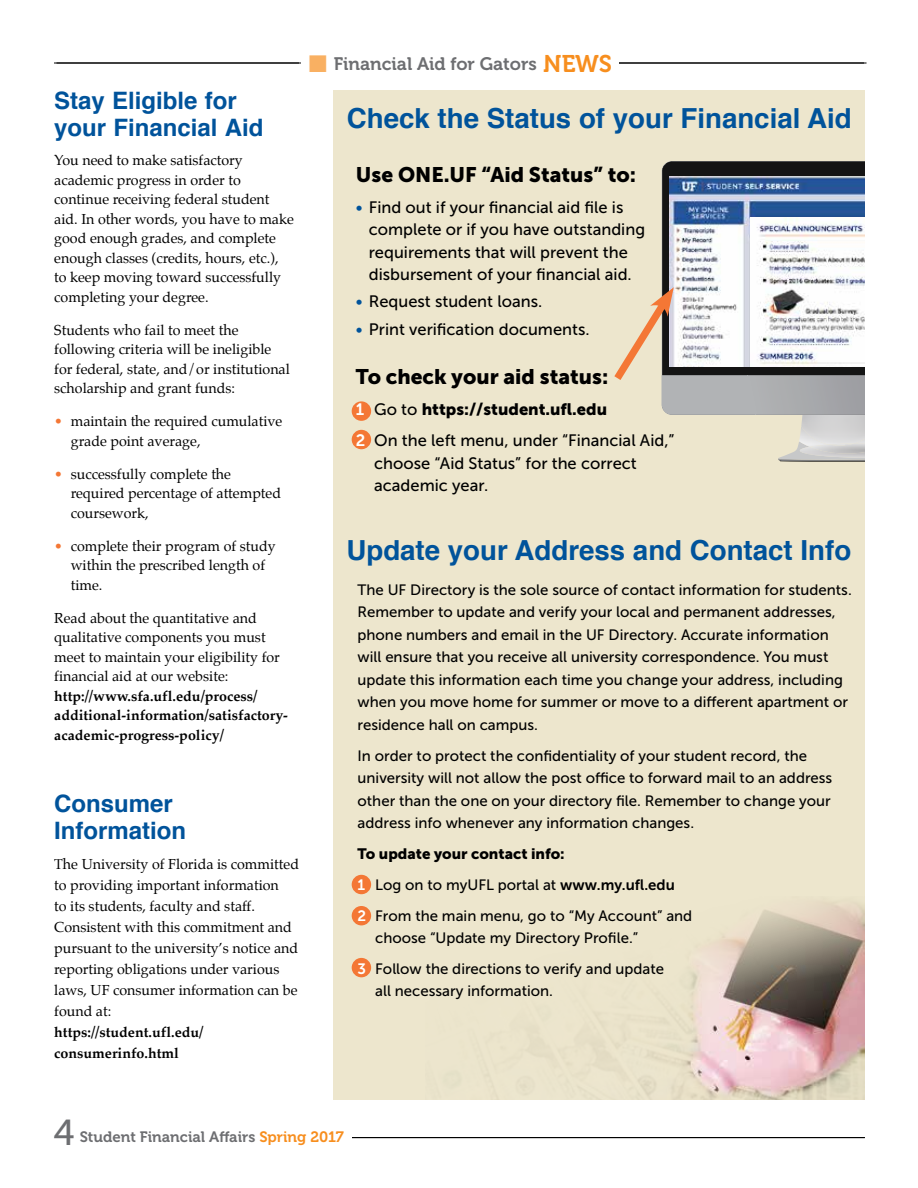
<style>
.page{position:relative;width:918px;height:1188px;background:#fff}
.page>*{position:absolute;margin:0;border:0;box-sizing:border-box;transform-origin:0 0}
.t1{font:36px "Museo Slab 500";color:#6d6e71}
.t2{font:700 27.6px "Helvetica";color:#00539b}
.t3{font:700 24px/27px "Helvetica";color:#00539b}
.t4{font:21px "Museo Sans 900";color:#000}
.t5{font:18px "Museo 700";color:#6d6e71}
.t6{font:16.5px/22.5px "Museo Sans 500";color:#000}
.t7{font:16.5px "Museo Sans 900";color:#000}
.t8{font:15px/22.5px "Museo Sans 500";color:#000}
.t9{font:15px "Museo 700";color:#6d6e71}
.t10{font:15px "Museo Sans 900";color:#000}
.t11{font:14.25px/19.5px "Palatino";color:#000}
.t12{font:700 14.25px/19.5px "Palatino";color:#000}
.s1{color:#f47735}
.s2{font-size:24px;color:#f78e1e}
.s3{color:#f9b062}
.s4{color:#00539b}
.s5{font-family:"Museo Sans 700";color:#fff}
.s6{font-family:"Museo Sans 500"}
.s7{font-family:"Museo Sans 700"}
.s8{color:#f78e1e}
</style>
<div class="page">
<hr style="left:54px;top:63px;width:810px;height:1px;background:#000">
<hr style="left:57px;top:63px;width:810px;height:1px;background:#000">
<div style="left:302px;top:52px;width:317px;height:31px;background:#fff"></div>
<hr style="left:55px;top:1137px;width:810px;height:1px;background:#000">
<div style="left:55px;top:1125px;width:297px;height:63px;background:#fff"></div>
<div style="left:333px;top:90px;width:532px;height:1009px;background:#ede6cd"></div>
<img style="left:459px;top:902px;width:406px;height:197px">
<svg style="left:779px;top:443px;width:86px;height:19px"></svg>
<img style="left:778px;top:458px;width:87px;height:2px">
<img style="left:799px;top:433px;width:11px;height:14px">
<img style="left:801px;top:415px;width:64px;height:30px">
<img style="left:800px;top:447px;width:65px;height:11px">
<img style="left:810px;top:443px;width:55px;height:11px">
<img style="left:829px;top:443px;width:26px;height:3px">
<svg style="left:662px;top:162px;width:203px;height:125px;background:#242425"></svg>
<img style="left:670px;top:177px;width:195px;height:110px">
<img style="left:750px;top:218px;width:115px;height:69px">
<svg style="left:614px;top:287px;width:251px;height:128px"></svg>
<div style="left:352px;top:875px;width:19px;height:19px;background:#f47735;border-radius:50%"></div>
<div style="left:352px;top:906px;width:19px;height:19px;background:#f47735;border-radius:50%"></div>
<div style="left:352px;top:958px;width:19px;height:19px;background:#f47735;border-radius:50%"></div>
<div style="left:352px;top:401px;width:19px;height:20px;background:#f47735;border-radius:50%"></div>
<div style="left:352px;top:430px;width:19px;height:19px;background:#f47735;border-radius:50%"></div>
<h3 class="t3" style="left:54px;top:87px;width:211px">Stay Eligible for your Financial Aid</h3>
<p class="t11" style="left:54px;top:150px;width:241px">You need to make satisfactory academic progress in order to continue receiving federal student aid. In other words, you have to make good enough grades, and complete enough classes (credits, hours, etc.), to keep moving toward successfully completing your degree.</p>
<p class="t11" style="left:54px;top:320px;width:237px">Students who fail to meet the following criteria will be ineligible for federal, state, and/or institutional scholarship and grant funds:</p>
<p class="t11" style="left:71px;top:411px;width:213px;text-indent:-17px"><span class="s1">•</span> maintain the required cumulative grade point average,</p>
<p class="t11" style="left:71px;top:464px;width:212px;text-indent:-17px"><span class="s1">•</span> successfully complete the required percentage of attempted coursework,</p>
<p class="t11" style="left:71px;top:536px;width:206px;text-indent:-17px"><span class="s1">•</span> complete their program of study within the prescribed length of time.</p>
<p class="t11" style="left:54px;top:608px;width:227px">Read about the quantitative and qualitative components you must meet to maintain your eligibility for financial aid at our website:</p>
<p class="t12" style="left:54px;top:686px;width:235px">http://www.sfa.ufl.edu/process/ additional-information/satisfactory&shy;academic-progress-policy/</p>
<h3 class="t3" style="left:54px;top:790px;width:134px">Consumer<br>Information</h3>
<p class="t11" style="left:54px;top:854px;width:246px;line-height:21px">The University of Florida is committed to providing important information<br>to its students, faculty and staff.<br>Consistent with this commitment and pursuant to the university’s notice and reporting obligations under various laws, UF consumer information can be found at:</p>
<p class="t12" style="left:54px;top:1022px;width:151px;line-height:21px">https://student.ufl.edu/ consumerinfo.html</p>
<p class="t5" style="left:334px;top:54px;width:280px">Financial Aid for Gators <span class="s2">NEWS</span></p>
<p class="t5" style="left:309px;top:54px;width:227px"><span class="s3">■</span> Financial Aid for Gators</p>
<h2 class="t2" style="left:347px;top:96px;width:506px">Check the Status of your Financial Aid</h2>
<h3 class="t4" style="left:356px;top:162px;width:282px">Use ONE.UF “Aid Status” to:</h3>
<p class="t6" style="left:369px;top:196px;width:278px;text-indent:-13px"><span class="s4">•</span> Find out if your financial aid file is complete or if you have outstanding requirements that will prevent the disbursement of your financial aid.</p>
<p class="t6" style="left:356px;top:290px;width:188px"><span class="s4">•</span> Request student loans.</p>
<p class="t6" style="left:356px;top:318px;width:235px"><span class="s4">•</span> Print verification documents.</p>
<h3 class="t4" style="left:356px;top:365px;width:254px">To check your aid status:</h3>
<p class="t7" style="left:356px;top:400px;width:253px"><span class="s5">1</span> <span class="s6">Go to</span> https://student.ufl.edu</p>
<p class="t6" style="left:374px;top:430px;width:302px;text-indent:-18px"><span class="s5">2</span> On the left menu, under “Financial Aid,” choose “Aid Status” for the correct academic year.</p>
<h2 class="t2" style="left:346px;top:528px;width:506px">Update your Address and Contact Info</h2>
<p class="t8" style="left:358px;top:578px;width:496px">The UF Directory is the sole source of contact information for students.<br>Remember to update and verify your local and permanent addresses, phone numbers and email in the UF Directory. Accurate information will ensure that you receive all university correspondence. You must update this information each time you change your address, including when you move home for summer or move to a different apartment or residence hall on campus.</p>
<p class="t8" style="left:358px;top:744px;width:476px">In order to protect the confidentiality of your student record, the university will not allow the post office to forward mail to an address other than the one on your directory file. Remember to change your address info whenever any information changes.</p>
<p class="t10" style="left:358px;top:845px;width:209px">To update your contact info:</p>
<p class="t8" style="left:358px;top:869px;width:336px;line-height:30.8px"><span class="s5">1</span> Log on to myUFL portal at <span class="s7">www.my.ufl.edu<br></span><span class="s5">2</span> From the main menu, go to “My Account” and</p>
<p class="t8" style="left:358px;top:923px;width:308px;line-height:30.8px;text-align:center">choose “Update my Directory Profile.”<br><span class="s5">3</span> Follow the directions to verify and update</p>
<p class="t8" style="left:375px;top:980px;width:179px">all necessary information.</p>
<h1 class="t1" style="left:53px;top:1113px;width:23px">4</h1>
<p class="t9" style="left:80px;top:1128px;width:266px">Student Financial Affairs <span class="s8">Spring 2017</span></p>
</div>
